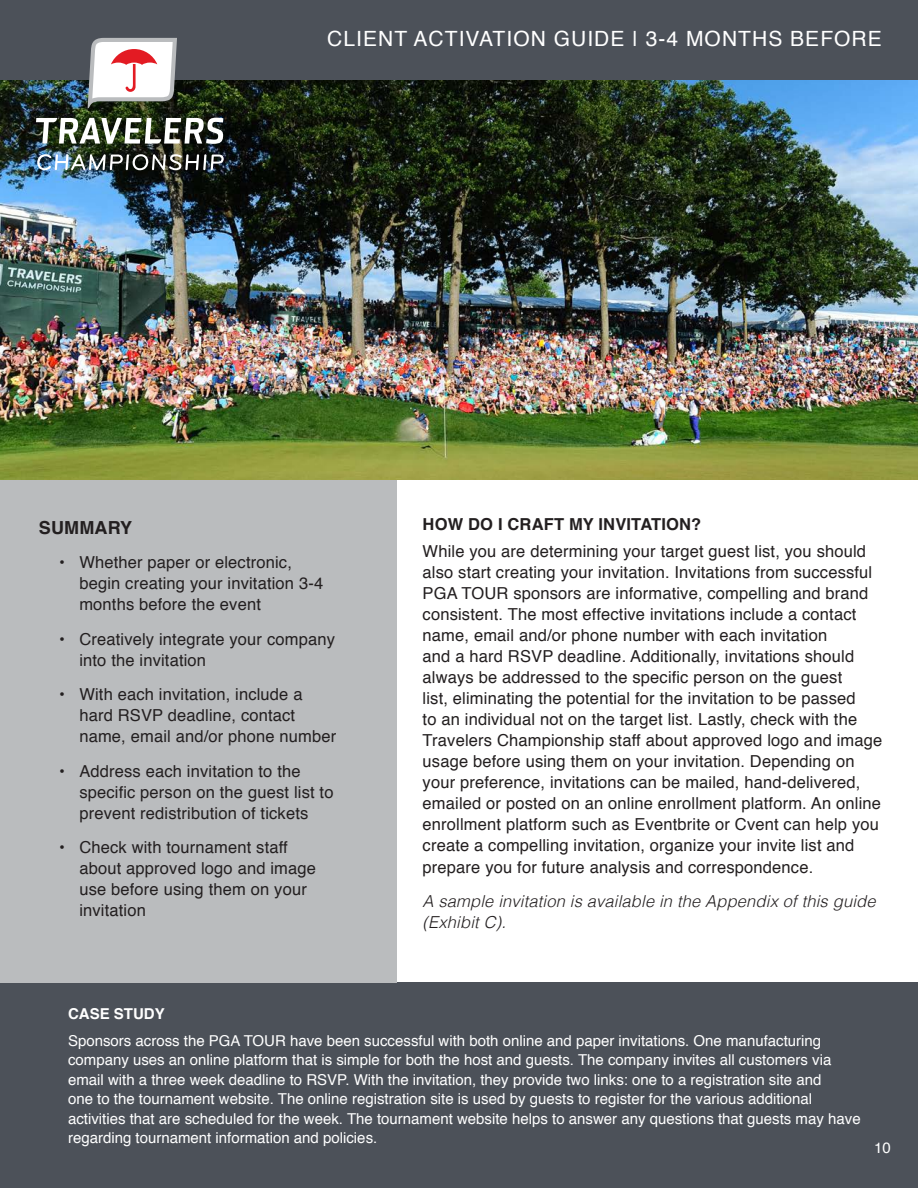
<style>
.page{position:relative;width:918px;height:1188px;background:#fff}
.page>*{position:absolute;margin:0;border:0;box-sizing:border-box;transform-origin:0 0}
.t1{font:21px "Helvetica";letter-spacing:.05em;color:#fff}
.t2{font:700 18px "Helvetica";letter-spacing:.01em;color:#231f20}
.t3{font:16.5px/21px "Helvetica";letter-spacing:.01em;color:#231f20}
.t4{font:italic 300 16.5px/21px "Helvetica";letter-spacing:.01em;color:#231f20}
.t5{font:700 16.5px "Helvetica";letter-spacing:.01em;color:#231f20}
.t6{font:15px/19.5px "Helvetica";color:#fff}
.t7{font:700 15px "Helvetica";color:#fff}
</style>
<div class="page">
<div style="left:0;top:982px;width:918px;height:206px;background:#4c5159"></div>
<img style="left:0;top:79px;width:918px;height:401px">
<div style="left:0;top:0;width:918px;height:79px;background:#4c5159"></div>
<svg style="left:36px;top:118px;width:187px;height:26px"></svg>
<img style="left:37px;top:154px;width:187px;height:16px">
<svg style="left:88px;top:38px;width:89px;height:70px"></svg>
<div style="left:0;top:480px;width:396px;height:502px;background:#babcbe"></div>
<p class="t1" style="left:327px;top:22px;width:556px">CLIENT ACTIVATION GUIDE | 3-4 MONTHS BEFORE</p>
<p class="t2" style="left:39px;top:513px;width:95px">SUMMARY</p>
<p class="t3" style="left:79px;top:553px;width:245px;text-indent:-20px">• Whether paper or electronic, begin creating your invitation 3-4 months before the event</p>
<p class="t3" style="left:79px;top:629px;width:257px;text-indent:-20px">• Creatively integrate your company into the invitation</p>
<p class="t3" style="left:79px;top:685px;width:258px;text-indent:-20px">• With each invitation, include a hard RSVP deadline, contact name, email and/or phone number</p>
<p class="t3" style="left:79px;top:761px;width:256px;text-indent:-20px">• Address each invitation to the specific person on the guest list to prevent redistribution of tickets</p>
<p class="t3" style="left:79px;top:838px;width:238px;text-indent:-20px">• Check with tournament staff about approved logo and image use before using them on your invitation</p>
<p class="t5" style="left:423px;top:511px;width:280px">HOW DO I CRAFT MY INVITATION?</p>
<p class="t3" style="left:423px;top:542px;width:461px">While you are determining your target guest list, you should also start creating your invitation. Invitations from successful PGA TOUR sponsors are informative, compelling and brand consistent. The most effective invitations include a contact name, email and/or phone number with each invitation<br>and a hard RSVP deadline. Additionally, invitations should always be addressed to the specific person on the guest<br>list, eliminating the potential for the invitation to be passed<br>to an individual not on the target list. Lastly, check with the Travelers Championship staff about approved logo and image usage before using them on your invitation. Depending on your preference, invitations can be mailed, hand-delivered, emailed or posted on an online enrollment platform. An online enrollment platform such as Eventbrite or Cvent can help you create a compelling invitation, organize your invite list and prepare you for future analysis and correspondence.</p>
<p class="t4" style="left:423px;top:890px;width:454px">A sample invitation is available in the Appendix of this guide (Exhibit C).</p>
<p class="t7" style="left:68px;top:1002px;width:98px">CASE STUDY</p>
<p class="t6" style="left:68px;top:1031px;width:794px">Sponsors across the PGA TOUR have been successful with both online and paper invitations. One manufacturing company uses an online platform that is simple for both the host and guests. The company invites all customers via email with a three week deadline to RSVP. With the invitation, they provide two links: one to a registration site and<br>one to the tournament website. The online registration site is used by guests to register for the various additional activities that are scheduled for the week. The tournament website helps to answer any questions that guests may have regarding tournament information and policies.</p>
<p class="t6" style="left:874px;top:1139px;width:18px">10</p>
</div>
